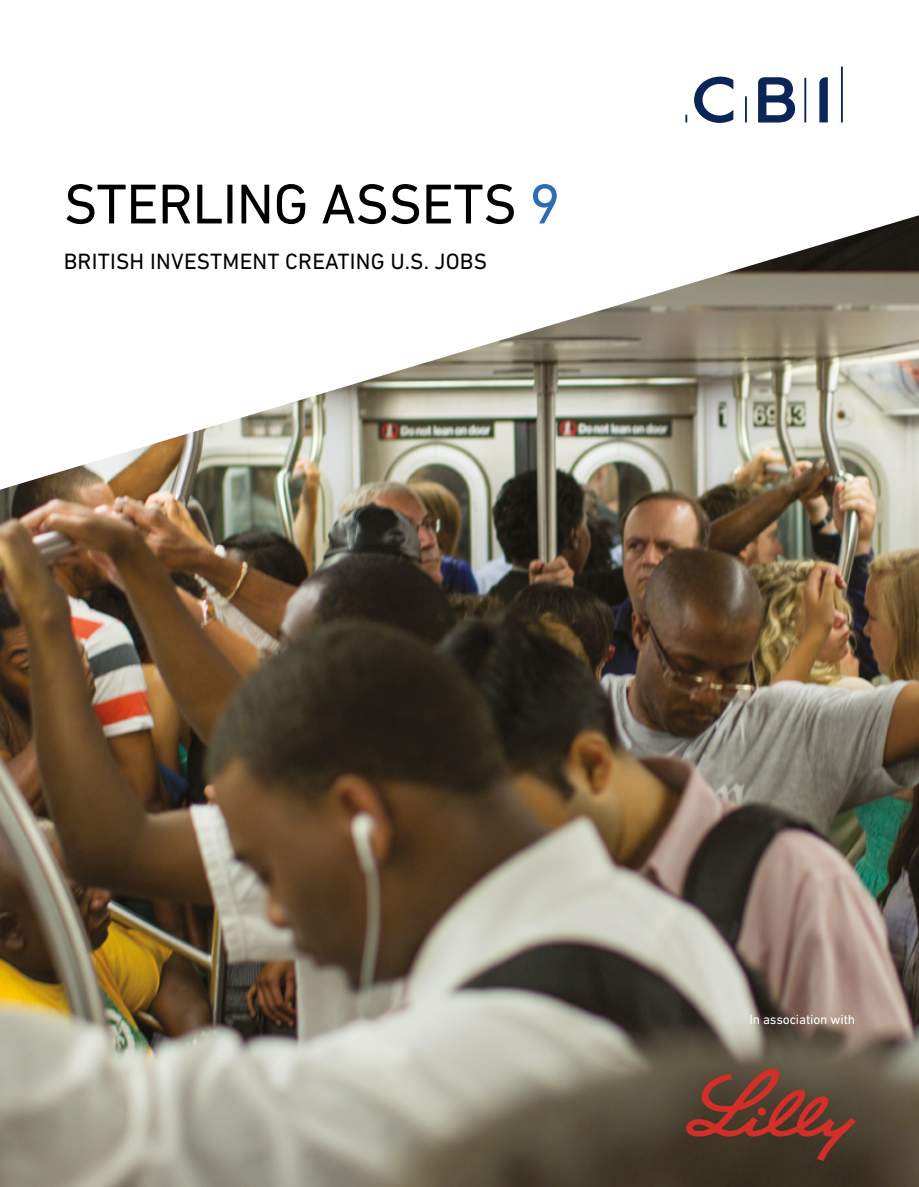
<style>
.page{position:relative;width:919px;height:1187px;background:#fff}
.page>*{position:absolute;margin:0;border:0;box-sizing:border-box;transform-origin:0 0}
.t1{font:57px "DIN Next LT Pro";letter-spacing:-.01em;color:#000}
.t2{font:22.5px "DIN Next LT Pro";letter-spacing:.01em;color:#000}
.t3{font:13.5px "DIN Next LT Pro";letter-spacing:-.01em;color:#fff}
.s1{color:#2d6cb4}
</style>
<div class="page">
<img style="left:0;top:489px;width:918px;height:697px">
<svg style="left:2px;top:66px;width:916px;height:423px"></svg>
<svg style="left:819px;top:77px;width:8px;height:45px"></svg>
<svg style="left:694px;top:77px;width:39px;height:46px"></svg>
<svg style="left:758px;top:77px;width:37px;height:45px"></svg>
<svg style="left:840px;top:66px;width:2px;height:56px"></svg>
<svg style="left:804px;top:78px;width:2px;height:44px"></svg>
<svg style="left:745px;top:96px;width:1px;height:26px"></svg>
<svg style="left:685px;top:114px;width:2px;height:8px"></svg>
<svg style="left:685px;top:1068px;width:170px;height:92px;background:#6b3c2e"></svg>
<div style="left:757px;top:1107px;width:8px;height:8px;background:#d32e27;border-radius:50%"></div>
<h1 class="t1" style="left:64px;top:171px;width:498px">STERLING ASSETS <span class="s1">9</span></h1>
<p class="t2" style="left:64px;top:248px;width:424px">BRITISH INVESTMENT CREATING U.S. JOBS</p>
<p class="t3" style="left:749px;top:1011px;width:107px">In association with</p>
</div>
